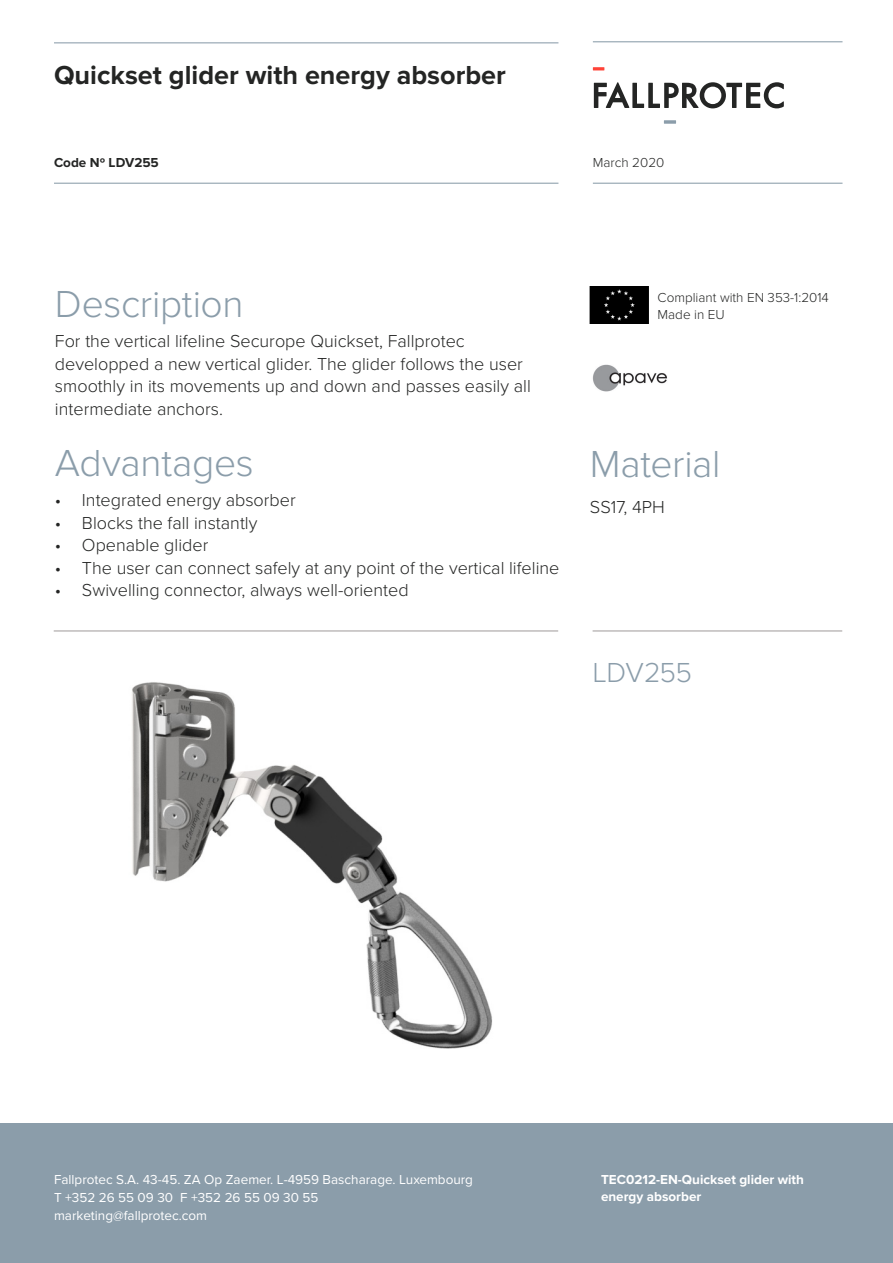
<style>
.page{position:relative;width:893px;height:1263px;background:#fff}
.page>*{position:absolute;margin:0;border:0;box-sizing:border-box;transform-origin:0 0}
.titular{font:300 39px "Proxima Nova";letter-spacing:-.01em;color:#8b9daa}
.titular-2{font:300 28.5px "Proxima Nova";letter-spacing:-.02em;color:#8b9daa}
.t1{font:700 27px "Proxima Nova";color:#242524}
.t2{font:300 18px/22.5px "Proxima Nova";color:#242524}
.t3{font:13.5px/18px "Proxima Nova";color:#fff}
.t4{font:700 13.5px/16.2px "Proxima Nova";color:#fff}
.t5{font:300 13.5px "Proxima Nova";color:#242524}
.t6{font:700 13.5px "Proxima Nova";color:#242524}
</style>
<div class="page">
<hr style="left:54px;top:42px;width:504px;height:1px;background:#8b9daa">
<hr style="left:54px;top:183px;width:504px;height:1px;background:#8b9daa">
<hr style="left:593px;top:41px;width:249px;height:1px;background:#8b9daa">
<hr style="left:593px;top:183px;width:249px;height:1px;background:#8b9daa">
<div style="left:0;top:1124px;width:893px;height:139px;background:#8b9daa"></div>
<svg style="left:664px;top:120px;width:12px;height:4px"></svg>
<svg style="left:594px;top:82px;width:190px;height:26px"></svg>
<svg style="left:593px;top:67px;width:11px;height:3px"></svg>
<img style="left:590px;top:286px;width:58px;height:38px">
<img style="left:592px;top:364px;width:75px;height:28px">
<hr style="left:54px;top:630px;width:504px;height:1px;background:#a4a0a0">
<hr style="left:593px;top:630px;width:249px;height:1px;background:#a4a0a0">
<img style="left:132px;top:682px;width:360px;height:367px">
<h3 class="t1" style="left:54px;top:60px;width:453px">Quickset glider with energy absorber</h3>
<p class="t6" style="left:54px;top:155px;width:106px">Code Nº LDV255</p>
<p class="t5" style="left:593px;top:154px;width:73px">March 2020</p>
<p class="titular" style="left:55px;top:282px;width:190px">Description</p>
<p class="t2" style="left:55px;top:330px;width:477px">For the vertical lifeline Securope Quickset, Fallprotec developped a new vertical glider. The glider follows the user smoothly in its movements up and down and passes easily all intermediate anchors.</p>
<p class="titular" style="left:55px;top:441px;width:200px">Advantages</p>
<p class="t2" style="left:55px;top:489px;width:242px">• Integrated energy absorber</p>
<p class="t2" style="left:55px;top:512px;width:204px">• Blocks the fall instantly</p>
<p class="t2" style="left:55px;top:534px;width:155px">• Openable glider</p>
<p class="t2" style="left:55px;top:557px;width:506px">• The user can connect safely at any point of the vertical lifeline</p>
<p class="t2" style="left:55px;top:579px;width:355px">• Swivelling connector, always well-oriented</p>
<p class="t5" style="left:658px;top:290px;width:173px">Compliant with EN 353-1:2014</p>
<p class="t5" style="left:658px;top:306px;width:69px">Made in EU</p>
<p class="titular" style="left:590px;top:442px;width:132px">Material</p>
<p class="t2" style="left:590px;top:496px;width:76px">SS17, 4PH</p>
<p class="titular-2" style="left:592px;top:656px;width:101px">LDV255</p>
<p class="t3" style="left:54px;top:1171px;width:421px">Fallprotec S.A. 43-45. ZA Op Zaemer. L-4959 Bascharage. Luxembourg<br>T +352 26 55 09 30 F +352 26 55 09 30 55 marketing@fallprotec.com</p>
<p class="t4" style="left:601px;top:1172px;width:204px">TEC0212-EN-Quickset glider with energy absorber</p>
</div>
